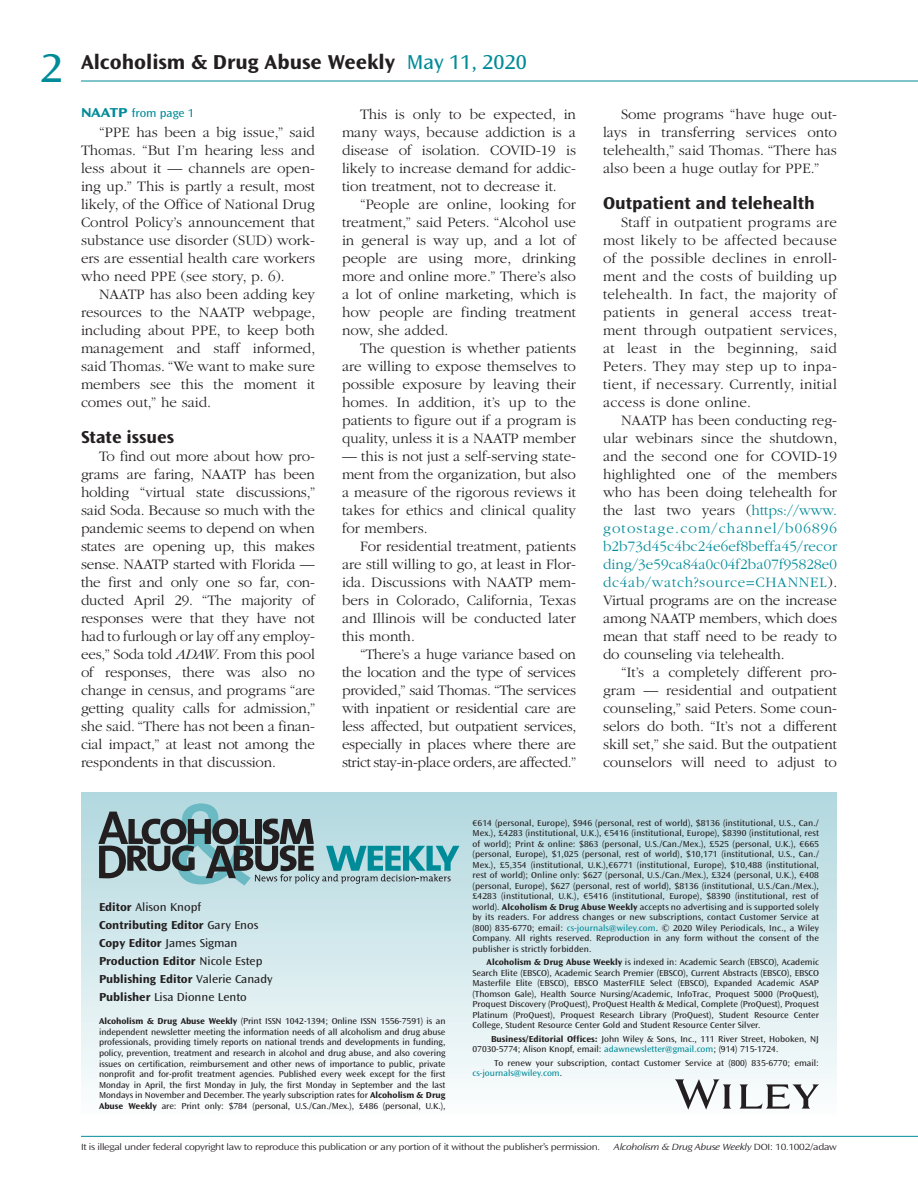
<style>
.page{position:relative;width:918px;height:1188px;background:#fff}
.page>*{position:absolute;margin:0;border:0;box-sizing:border-box;transform-origin:0 0}
.t1{font:semi-expanded 42px "Ocean Sans Std";color:#008b98}
.t2{font:700 semi-expanded 21px "Ocean Sans Std";color:#231f20}
.t3{font:700 semi-expanded 18px "Ocean Sans Std";color:#231f20}
.t4{font:300 15px/18px "ITC Garamond Std";color:#231f20;text-align:justify}
.t5{font:700 semi-expanded 12px/18px "Ocean Sans Std";color:#231f20}
.t6{font:semi-expanded 12px "Ocean Sans Std";color:#008b98}
.t7{font:300 expanded 9.3px "Ocean Sans Std";letter-spacing:-.03em;color:#231f20}
.t8{font:italic 300 expanded 9.3px "Ocean Sans Std";letter-spacing:-.025em;color:#231f20}
.t9{font:semi-expanded 9px/10.5px "Ocean Sans Std";color:#231f20;text-align:justify}
.s1{font-weight:400;color:#008b98}
.s2{font-weight:700;font-stretch:expanded;font-size:13.5px}
.s3{font-style:italic}
.s4{color:#008b98}
.s5{font-weight:400}
.s6{font-weight:700}
.s7{font-style:normal}
</style>
<div class="page">
<hr style="left:81px;top:81px;width:837px;height:1px;background:#008b98">
<hr style="left:81px;top:1136px;width:837px;height:1px;background:#008b98">
<div style="left:81px;top:792px;width:756px;height:324px;background:linear-gradient(to bottom,#b0d7de,#fbfdfd)"></div>
<svg style="left:98px;top:803px;width:361px;height:83px;background:#89abb0"></svg>
<svg style="left:675px;top:1079px;width:144px;height:30px"></svg>
<h1 class="t1" style="left:41px;top:45px;width:24px">2</h1>
<h2 class="t2" style="left:81px;top:50px;width:447px">Alcoholism &amp; Drug Abuse Weekly <span class="s1">May 11, 2020</span></h2>
<p class="t6" style="left:81px;top:106px;width:115px"><span class="s2">NAATP</span> from page 1</p>
<p class="t4" style="left:342px;top:105px;width:236px;text-indent:18px">This is only to be expected, in many ways, because addiction is a disease of isolation. COVID-19 is likely to increase demand for addic&shy;tion treatment, not to decrease it.</p>
<p class="t4" style="left:342px;top:195px;width:236px;text-indent:18px">“People are online, looking for treatment,” said Peters. “Alcohol use in general is way up, and a lot of people are using more, drinking more and online more.” There’s also a lot of online marketing, which is how people are finding treatment now, she added.</p>
<p class="t4" style="left:342px;top:339px;width:236px;text-indent:18px">The question is whether patients are willing to expose themselves to possible exposure by leaving their homes. In addition, it’s up to the patients to figure out if a program is quality, unless it is a NAATP member</p>
<p class="t4" style="left:342px;top:447px;width:236px">— this is not just a self-serving state&shy;ment from the organization, but also a measure of the rigorous reviews it takes for ethics and clinical quality for members.</p>
<p class="t4" style="left:342px;top:537px;width:236px;text-indent:18px">For residential treatment, patients are still willing to go, at least in Flor&shy;ida. Discussions with NAATP mem&shy;bers in Colorado, California, Texas and Illinois will be conducted later this month.</p>
<p class="t4" style="left:342px;top:645px;width:236px;text-indent:18px">“There’s a huge variance based on the location and the type of services provided,” said Thomas. “The services with inpatient or residential care are less affected, but outpatient services, especially in places where there are strict stay-in-place orders, are affected.”</p>
<p class="t4" style="left:81px;top:123px;width:236px;text-indent:18px">“PPE has been a big issue,” said Thomas. “But I’m hearing less and less about it — channels are open&shy;ing up.” This is partly a result, most likely, of the Office of National Drug Control Policy’s announcement that substance use disorder (SUD) work&shy;ers are essential health care workers who need PPE (see story, p. 6).</p>
<p class="t4" style="left:81px;top:285px;width:236px;text-indent:18px">NAATP has also been adding key resources to the NAATP webpage, including about PPE, to keep both management and staff informed, said Thomas. “We want to make sure members see this the moment it comes out,” he said.</p>
<p class="t3" style="left:81px;top:426px;width:95px">State issues</p>
<p class="t4" style="left:81px;top:447px;width:236px;text-indent:18px">To find out more about how pro&shy;grams are faring, NAATP has been holding “virtual state discussions,” said Soda. Because so much with the pandemic seems to depend on when states are opening up, this makes sense. NAATP started with Florida — the first and only one so far, con&shy;ducted April 29. “The majority of responses were that they have not had to furlough or lay off any employ&shy;ees,” Soda told <span class="s3">ADAW</span>. From this pool of responses, there was also no change in census, and programs “are getting quality calls for admission,” she said. “There has not been a finan&shy;cial impact,” at least not among the respondents in that discussion.</p>
<p class="t4" style="left:603px;top:105px;width:235px;text-indent:18px">Some programs “have huge out&shy;lays in transferring services onto telehealth,” said Thomas. “There has also been a huge outlay for PPE.”</p>
<p class="t3" style="left:603px;top:192px;width:213px">Outpatient and telehealth</p>
<p class="t4" style="left:603px;top:213px;width:236px;text-indent:18px">Staff in outpatient programs are most likely to be affected because of the possible declines in enroll&shy;ment and the costs of building up telehealth. In fact, the majority of patients in general access treat&shy;ment through outpatient services, at least in the beginning, said Peters. They may step up to inpa&shy;tient, if necessary. Currently, initial access is done online.</p>
<p class="t4" style="left:603px;top:411px;width:236px;text-indent:18px">NAATP has been conducting reg&shy;ular webinars since the shutdown, and the second one for COVID-19 highlighted one of the members who has been doing telehealth for the last two years (<span class="s4">https://www. gotostage.com/channel/b06896 b2b73d45c4bc24e6ef8beffa45/recor ding/3e59ca84a0c04f2ba07f95828e0 dc4ab/watch?source=CHANNEL</span>).<br>Virtual programs are on the increase among NAATP members, which does mean that staff need to be ready to do counseling via telehealth.</p>
<p class="t4" style="left:603px;top:663px;width:236px;text-indent:18px">“It’s a completely different pro&shy;gram — residential and outpatient counseling,” said Peters. Some coun&shy;selors do both. “It’s not a different skill set,” she said. But the outpatient counselors will need to adjust to</p>
<p class="t5" style="left:99px;top:898px;width:175px">Editor <span class="s5">Alison Knopf<br></span>Contributing Editor <span class="s5">Gary Enos<br></span>Copy Editor <span class="s5">James Sigman<br></span>Production Editor <span class="s5">Nicole Estep<br></span>Publishing Editor <span class="s5">Valerie Canady<br></span>Publisher <span class="s5">Lisa Dionne Lento</span></p>
<p class="t9" style="left:99px;top:1016px;width:348px"><span class="s6">Alcoholism &amp; Drug Abuse Weekly</span> (Print ISSN 1042-1394; Online ISSN 1556-7591) is an independent newsletter meeting the information needs of all alcoholism and drug abuse professionals, providing timely reports on national trends and developments in funding, policy, prevention, treatment and research in alcohol and drug abuse, and also covering issues on certification, reimbursement and other news of importance to public, private nonprofit and for-profit treatment agencies. Published every week except for the first Monday in April, the first Monday in July, the first Monday in September and the last Mondays in November and December. The yearly subscription rates for <span class="s6">Alcoholism &amp; Drug Abuse Weekly</span> are: Print only: $784 (personal, U.S./Can./Mex.), £486 (personal, U.K.),</p>
<p class="t9" style="left:472px;top:817px;width:348px">€614 (personal, Europe), $946 (personal, rest of world), $8136 (institutional, U.S., Can./ Mex.), £4283 (institutional, U.K.), €5416 (institutional, Europe), $8390 (institutional, rest of world); Print &amp; online: $863 (personal, U.S./Can./Mex.), £525 (personal, U.K.), €665 (personal, Europe), $1,025 (personal, rest of world), $10,171 (institutional, U.S., Can./ Mex.), £5,354 (institutional, U.K.),€6771 (institutional, Europe), $10,488 (institutional, rest of world); Online only: $627 (personal, U.S./Can./Mex.), £324 (personal, U.K.), €408 (personal, Europe), $627 (personal, rest of world), $8136 (institutional, U.S./Can./Mex.), £4283 (institutional, U.K.), €5416 (institutional, Europe), $8390 (institutional, rest of world). <span class="s6">Alcoholism &amp; Drug Abuse Weekly</span> accepts no advertising and is supported solely by its readers. For address changes or new subscriptions, contact Customer Service at (800) 835-6770; email: <span class="s4">cs-journals@wiley.com</span>. © 2020 Wiley Periodicals, Inc., a Wiley Company. All rights reserved. Reproduction in any form without the consent of the publisher is strictly forbidden.</p>
<p class="t9" style="left:472px;top:957px;width:348px;text-indent:14px"><span class="s6">Alcoholism &amp; Drug Abuse Weekly</span> is indexed in: Academic Search (EBSCO), Academic Search Elite (EBSCO), Academic Search Premier (EBSCO), Current Abstracts (EBSCO), EBSCO Masterfile Elite (EBSCO), EBSCO MasterFILE Select (EBSCO), Expanded Academic ASAP (Thomson Gale), Health Source Nursing/Academic, InfoTrac, Proquest 5000 (ProQuest), Proquest Discovery (ProQuest), ProQuest Health &amp; Medical, Complete (ProQuest), Proquest Platinum (ProQuest), Proquest Research Library (ProQuest), Student Resource Center College, Student Resource Center Gold and Student Resource Center Silver.</p>
<p class="t9" style="left:472px;top:1033px;width:348px;text-indent:19px"><span class="s6">Business/Editorial Offices:</span> John Wiley &amp; Sons, Inc., 111 River Street, Hoboken, NJ<br>07030-5774; Alison Knopf, email: <span class="s4">adawnewsletter@gmail.com</span>; (914) 715-1724.</p>
<p class="t9" style="left:472px;top:1057px;width:348px;text-indent:22px">To renew your subscription, contact Customer Service at (800) 835-6770; email: <span class="s4">cs-journals@wiley.com</span>.</p>
<p class="t7" style="left:81px;top:1141px;width:521px">It is illegal under federal copyright law to reproduce this publication or any portion of it without the publisher’s permission.</p>
<p class="t8" style="left:614px;top:1142px;width:225px">Alcoholism &amp; Drug Abuse Weekly <span class="s7">DOI: 10.1002/adaw</span></p>
</div>
